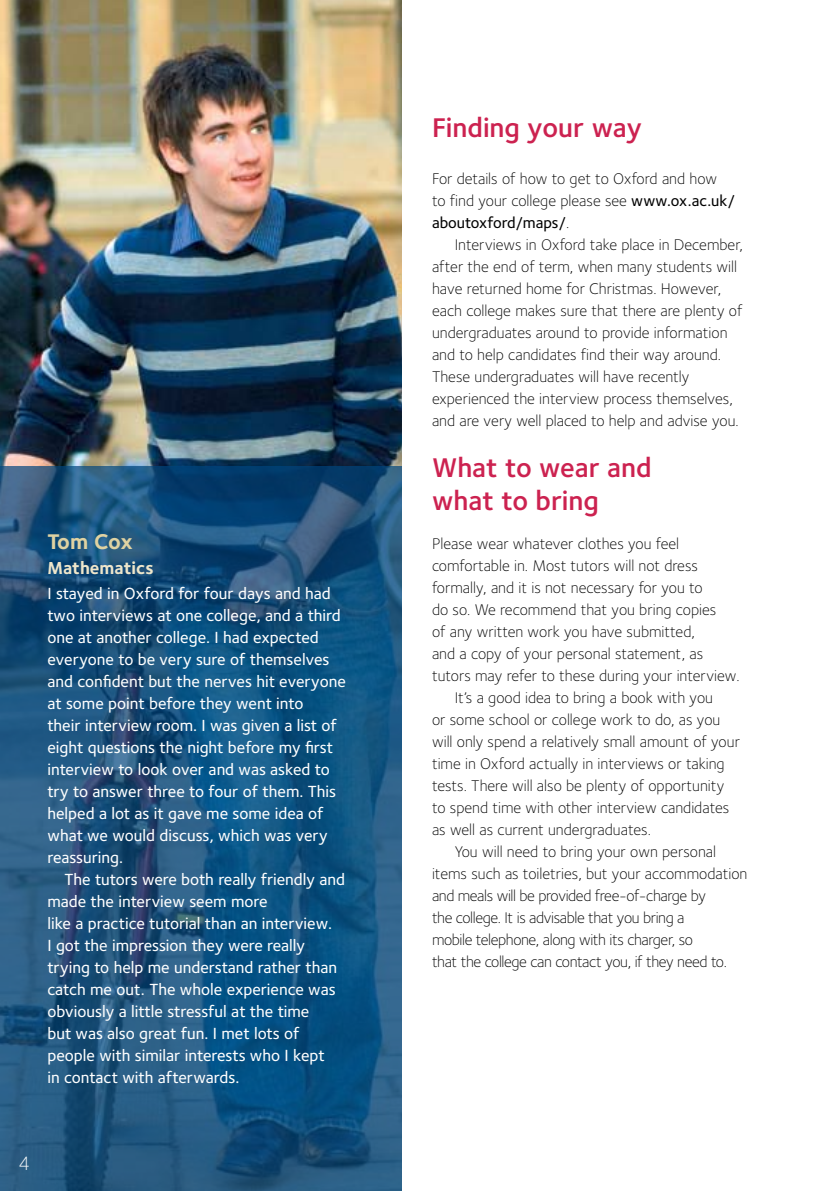
<style>
.page{position:relative;width:840px;height:1191px;background:#fff}
.page>*{position:absolute;margin:0;border:0;box-sizing:border-box;transform-origin:0 0}
.t1{font:600 28px/33.6px "Foundry Sterling";color:#cc2250}
.t2{font:700 22px "Foundry Sterling";letter-spacing:-.015em;color:#dfd2a2}
.t3{font:300 20px "Foundry Sterling";color:#fff}
.t4{font:700 18px "Foundry Sterling";color:#eee6cb}
.t5{font:500 16.8px/22px "Foundry Sterling";color:#fff}
.t6{font:300 16px/22px "Foundry Sterling";color:#000}
.t7{font:300 16px "Foundry Sterling";letter-spacing:-.025em;color:#000}
.s1{font-weight:500}
</style>
<div class="page">
<img style="left:0;top:0;width:401px;height:466px">
<svg style="left:0;top:466px;width:401px;height:725px;background:#19537e"></svg>
<h2 class="t2" style="left:47px;top:526px;width:87px">Tom Cox</h2>
<p class="t4" style="left:47px;top:555px;width:108px">Mathematics</p>
<p class="t5" style="left:47px;top:582px;width:300px">I stayed in Oxford for four days and had two interviews at one college, and a third one at another college. I had expected everyone to be very sure of themselves and confident but the nerves hit everyone at some point before they went into<br>their interview room. I was given a list of eight questions the night before my first interview to look over and was asked to try to answer three to four of them. This helped a lot as it gave me some idea of what we would discuss, which was very reassuring.</p>
<p class="t5" style="left:47px;top:867px;width:299px;text-indent:17px">The tutors were both really friendly and made the interview seem more<br>like a practice tutorial than an interview.<br>I got the impression they were really trying to help me understand rather than catch me out. The whole experience was obviously a little stressful at the time<br>but was also great fun. I met lots of people with similar interests who I kept<br>in contact with afterwards.</p>
<p class="t3" style="left:19px;top:1149px;width:13px">4</p>
<h1 class="t1" style="left:432px;top:110px;width:211px">Finding your way</h1>
<p class="t6" style="left:432px;top:167px;width:304px">For details of how to get to Oxford and how<br>to find your college please see <span class="s1">www.ox.ac.uk/ aboutoxford/maps/</span>.</p>
<p class="t6" style="left:432px;top:233px;width:312px;text-indent:23px">Interviews in Oxford take place in December, after the end of term, when many students will have returned home for Christmas. However, each college makes sure that there are plenty of undergraduates around to provide information and to help candidates find their way around.<br>These undergraduates will have recently experienced the interview process themselves, and are very well placed to help and advise you.</p>
<h1 class="t1" style="left:432px;top:449px;width:221px">What to wear and what to bring</h1>
<p class="t6" style="left:432px;top:532px;width:248px">Please wear whatever clothes you feel</p>
<p class="t6" style="left:432px;top:554px;width:267px">comfortable in. Most tutors will not dress</p>
<p class="t6" style="left:432px;top:576px;width:272px">formally, and it is not necessary for you to</p>
<p class="t6" style="left:432px;top:598px;width:286px">do so. We recommend that you bring copies</p>
<p class="t6" style="left:432px;top:620px;width:264px">of any written work you have submitted,</p>
<p class="t6" style="left:432px;top:642px;width:273px">and a copy of your personal statement, as</p>
<p class="t6" style="left:432px;top:664px;width:309px">tutors may refer to these during your interview.</p>
<p class="t6" style="left:454px;top:686px;width:260px">It’s a good idea to bring a book with you</p>
<p class="t6" style="left:432px;top:708px;width:290px">or some school or college work to do, as you</p>
<p class="t6" style="left:432px;top:730px;width:309px">will only spend a relatively small amount of your</p>
<p class="t6" style="left:432px;top:752px;width:294px">time in Oxford actually in interviews or taking</p>
<p class="t6" style="left:432px;top:774px;width:293px">tests. There will also be plenty of opportunity</p>
<p class="t6" style="left:432px;top:796px;width:298px">to spend time with other interview candidates</p>
<p class="t6" style="left:432px;top:818px;width:220px">as well as current undergraduates.</p>
<p class="t6" style="left:454px;top:840px;width:263px">You will need to bring your own personal</p>
<p class="t6" style="left:432px;top:862px;width:317px">items such as toiletries, but your accommodation</p>
<p class="t7" style="left:432px;top:884px;width:275px">and meals will be provided free-of-charge by</p>
<p class="t7" style="left:432px;top:906px;width:254px">the college. It is advisable that you bring a</p>
<p class="t7" style="left:432px;top:928px;width:262px">mobile telephone, along with its charger, so</p>
<p class="t7" style="left:432px;top:950px;width:296px">that the college can contact you, if they need to.</p>
</div>
